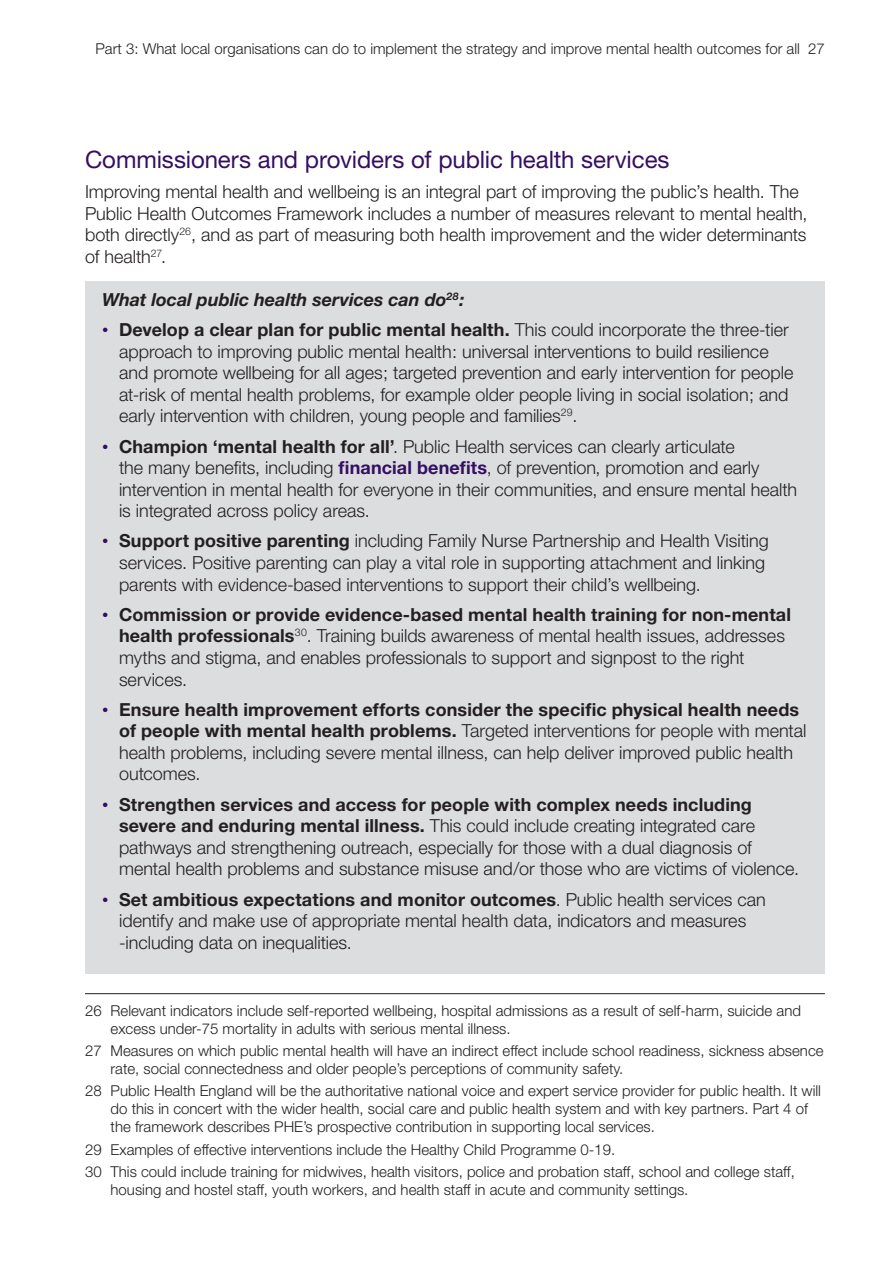
<style>
.page{position:relative;width:893px;height:1263px;background:#fff}
.page>*{position:absolute;margin:0;border:0;box-sizing:border-box;transform-origin:0 0}
.t1{font:24px "Helvetica Neue";letter-spacing:-.005em;color:#340f63}
.t2{font:300 18px/21.6px "Helvetica Neue";color:#231f20}
.t3{font:italic 700 18px "Helvetica Neue";color:#231f20}
.t4{font:300 15px/18px "Helvetica Neue";color:#231f20}
.s1{font-family:"Gill Sans";font-weight:400;color:#340f63}
.s2{font-weight:700}
.s3{font-weight:700;color:#340f63}
</style>
<div class="page">
<div style="left:85px;top:281px;width:740px;height:693px;background:#dcddde"></div>
<hr style="left:85px;top:993px;width:740px;height:1px;background:#231f20">
<p class="t4" style="left:96px;top:40px;width:731px">Part 3: What local organisations can do to implement the strategy and improve mental health outcomes for all 27</p>
<h2 class="t1" style="left:85px;top:145px;width:586px">Commissioners and providers of public health services</h2>
<p class="t2" style="left:85px;top:180px;width:724px">Improving mental health and wellbeing is an integral part of improving the public’s health. The Public Health Outcomes Framework includes a number of measures relevant to mental health, both directly<sup>26</sup>, and as part of measuring both health improvement and the wider determinants of health<sup>27</sup>.</p>
<h4 class="t3" style="left:102px;top:288px;width:364px">What local public health services can do<sup>28</sup>:</h4>
<p class="t2" style="left:119px;top:318px;width:676px;text-indent:-17px"><span class="s1">•</span> <span class="s2">Develop a clear plan for public mental health.</span> This could incorporate the three-tier approach to improving public mental health: universal interventions to build resilience and promote wellbeing for all ages; targeted prevention and early intervention for people at-risk of mental health problems, for example older people living in social isolation; and early intervention with children, young people and families<sup>29</sup> .</p>
<p class="t2" style="left:119px;top:435px;width:680px;text-indent:-17px"><span class="s1">•</span> <span class="s2">Champion ‘mental health for all’</span>. Public Health services can clearly articulate<br>the many benefits, including <span class="s3">financial benefits</span>, of prevention, promotion and early intervention in mental health for everyone in their communities, and ensure mental health is integrated across policy areas.</p>
<p class="t2" style="left:119px;top:530px;width:651px;text-indent:-17px"><span class="s1">•</span> <span class="s2">Support positive parenting</span> including Family Nurse Partnership and Health Visiting services. Positive parenting can play a vital role in supporting attachment and linking parents with evidence-based interventions to support their child’s wellbeing.</p>
<p class="t2" style="left:119px;top:603px;width:673px;text-indent:-17px"><span class="s1">•</span> <span class="s2">Commission or provide evidence-based mental health training for non-mental health professionals</span><sup>30</sup>. Training builds awareness of mental health issues, addresses myths and stigma, and enables professionals to support and signpost to the right services.</p>
<p class="t2" style="left:119px;top:698px;width:689px;text-indent:-17px"><span class="s1">•</span> <span class="s2">Ensure health improvement efforts consider the specific physical health needs of people with mental health problems.</span> Targeted interventions for people with mental health problems, including severe mental illness, can help deliver improved public health outcomes.</p>
<p class="t2" style="left:119px;top:793px;width:682px;text-indent:-17px"><span class="s1">•</span> <span class="s2">Strengthen services and access for people with complex needs including severe and enduring mental illness.</span> This could include creating integrated care pathways and strengthening outreach, especially for those with a dual diagnosis of mental health problems and substance misuse and/or those who are victims of violence.</p>
<p class="t2" style="left:119px;top:888px;width:648px;text-indent:-17px"><span class="s1">•</span> <span class="s2">Set ambitious expectations and monitor outcomes</span>. Public health services can identify and make use of appropriate mental health data, indicators and measures -including data on inequalities.</p>
<p class="t4" style="left:111px;top:1001px;width:692px;text-indent:-26px">26 Relevant indicators include self-reported wellbeing, hospital admissions as a result of self-harm, suicide and excess under-75 mortality in adults with serious mental illness.</p>
<p class="t4" style="left:111px;top:1041px;width:714px;text-indent:-26px">27 Measures on which public mental health will have an indirect effect include school readiness, sickness absence rate, social connectedness and older people’s perceptions of community safety.</p>
<p class="t4" style="left:111px;top:1082px;width:712px;text-indent:-26px">28 Public Health England will be the authoritative national voice and expert service provider for public health. It will do this in concert with the wider health, social care and public health system and with key partners. Part 4 of the framework describes PHE’s prospective contribution in supporting local services.</p>
<p class="t4" style="left:85px;top:1140px;width:532px">29 Examples of effective interventions include the Healthy Child Programme 0-19.</p>
<p class="t4" style="left:111px;top:1162px;width:686px;text-indent:-26px">30 This could include training for midwives, health visitors, police and probation staff, school and college staff, housing and hostel staff, youth workers, and health staff in acute and community settings.</p>
</div>
